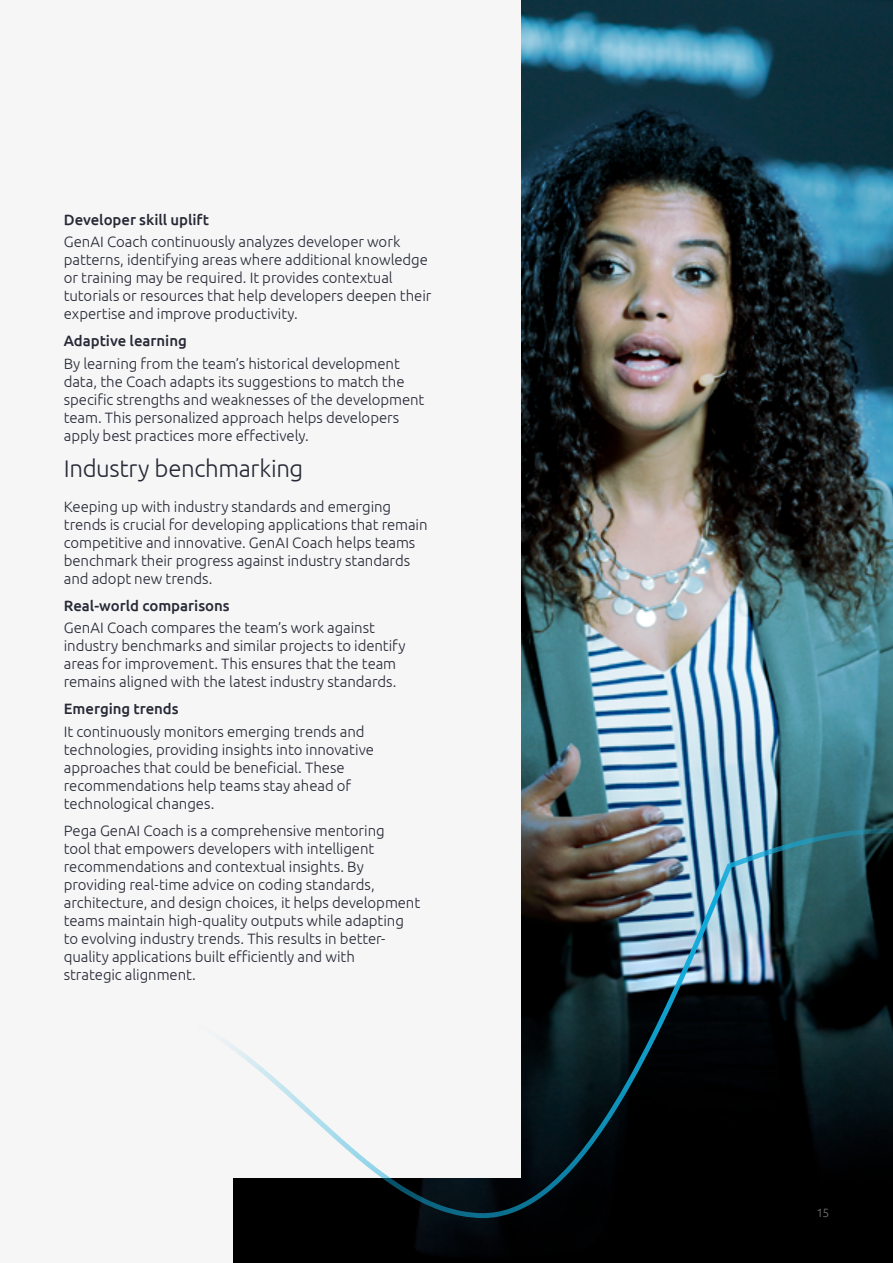
<style>
.page{position:relative;width:893px;height:1263px;background:#fff}
.page>*{position:absolute;margin:0;border:0;box-sizing:border-box;transform-origin:0 0}
.t1{font:300 24px "Ubuntu";letter-spacing:-.015em;color:#272936}
.t2{font:300 15px/18px "Ubuntu";letter-spacing:-.005em;color:#272936}
.t3{font:500 15px "Ubuntu";letter-spacing:-.005em;color:#272936}
.t4{font:300 12px "Ubuntu";color:#77787b}
</style>
<div class="page">
<div style="left:0;top:0;width:459px;height:1263px;background:#f6f6f6"></div>
<img style="left:234px;top:0;width:659px;height:1263px">
<div style="left:0;top:0;width:521px;height:1178px;background:#f6f6f6"></div>
<svg style="left:225px;top:828px;width:668px;height:390px"></svg>
<p class="t3" style="left:64px;top:210px;width:147px">Developer skill uplift</p>
<p class="t2" style="left:64px;top:232px;width:369px">GenAI Coach continuously analyzes developer work patterns, identifying areas where additional knowledge or training may be required. It provides contextual tutorials or resources that help developers deepen their expertise and improve productivity.</p>
<p class="t3" style="left:64px;top:331px;width:125px">Adaptive learning</p>
<p class="t2" style="left:64px;top:354px;width:362px">By learning from the team’s historical development data, the Coach adapts its suggestions to match the specific strengths and weaknesses of the development team. This personalized approach helps developers apply best practices more effectively.</p>
<h1 class="t1" style="left:64px;top:454px;width:241px">Industry benchmarking</h1>
<p class="t2" style="left:64px;top:497px;width:365px">Keeping up with industry standards and emerging trends is crucial for developing applications that remain competitive and innovative. GenAI Coach helps teams benchmark their progress against industry standards and adopt new trends.</p>
<p class="t3" style="left:64px;top:596px;width:168px">Real-world comparisons</p>
<p class="t2" style="left:64px;top:618px;width:343px">GenAI Coach compares the team’s work against industry benchmarks and similar projects to identify areas for improvement. This ensures that the team remains aligned with the latest industry standards.</p>
<p class="t3" style="left:64px;top:699px;width:116px">Emerging trends</p>
<p class="t2" style="left:64px;top:722px;width:312px">It continuously monitors emerging trends and technologies, providing insights into innovative approaches that could be beneficial. These recommendations help teams stay ahead of technological changes.</p>
<p class="t2" style="left:64px;top:821px;width:358px">Pega GenAI Coach is a comprehensive mentoring<br>tool that empowers developers with intelligent recommendations and contextual insights. By providing real-time advice on coding standards, architecture, and design choices, it helps development teams maintain high-quality outputs while adapting to evolving industry trends. This results in better&shy;quality applications built efficiently and with<br>strategic alignment.</p>
<p class="t4" style="left:816px;top:1205px;width:14px">15</p>
</div>
